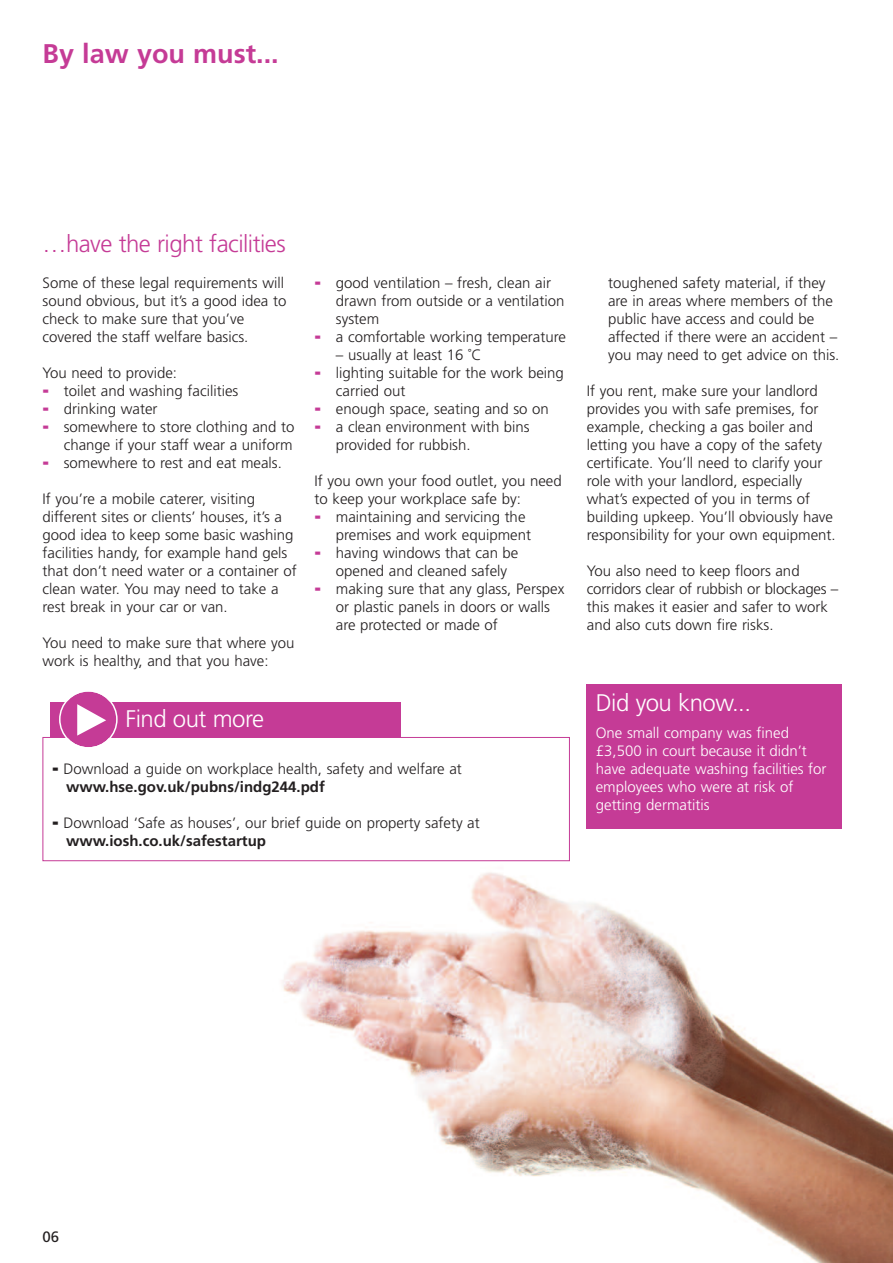
<style>
.page{position:relative;width:893px;height:1263px;background:#fff}
.page>*{position:absolute;margin:0;border:0;box-sizing:border-box;transform-origin:0 0}
.t1{font:700 27px "Frutiger";color:#c53b96}
.t2{font:300 24px "Frutiger";letter-spacing:-.02em;color:#fff}
.t3{font:300 24px "Frutiger";letter-spacing:-.02em;color:#c53b96}
.t4{font:300 15px/18px "Frutiger";color:#231f20}
.t5{font:300 15px/18px "Frutiger";color:#fff}
.t6{font:15px "Frutiger";color:#231f20}
.s1{font-weight:900;font-size:18px;color:#c53b96}
.s2{font-weight:900;font-size:18px}
.s3{font-weight:700}
</style>
<div class="page">
<img style="left:158px;top:819px;width:735px;height:444px">
<div style="left:587px;top:684px;width:255px;height:144px;background:#c53b96"></div>
<div style="left:50px;top:702px;width:350px;height:63px;background:#c53b96"></div>
<div style="left:43px;top:738px;width:526px;height:122px;background:#fff"></div>
<div style="left:43px;top:737px;width:527px;height:124px;border:1px solid #c53b96"></div>
<svg style="left:59px;top:691px;width:59px;height:56px"></svg>
<h1 class="t1" style="left:43px;top:43px;width:238px">By law you must...</h1>
<h2 class="t3" style="left:43px;top:234px;width:245px">…have the right facilities</h2>
<p class="t4" style="left:43px;top:275px;width:245px">Some of these legal requirements will sound obvious, but it’s a good idea to check to make sure that you’ve covered the staff welfare basics.</p>
<p class="t4" style="left:43px;top:365px;width:136px">You need to provide:</p>
<p class="t4" style="left:43px;top:383px;width:197px"><span class="s1">-</span> toilet and washing facilities</p>
<p class="t4" style="left:43px;top:401px;width:117px"><span class="s1">-</span> drinking water</p>
<p class="t4" style="left:43px;top:419px;width:253px;text-align:right"><span class="s1">-</span> somewhere to store clothing and to change if your staff wear a uniform</p>
<p class="t4" style="left:43px;top:455px;width:241px"><span class="s1">-</span> somewhere to rest and eat meals.</p>
<p class="t4" style="left:43px;top:491px;width:256px">If you’re a mobile caterer, visiting different sites or clients’ houses, it’s a good idea to keep some basic washing facilities handy, for example hand gels that don’t need water or a container of clean water. You may need to take a rest break in your car or van.</p>
<p class="t4" style="left:43px;top:635px;width:253px">You need to make sure that where you work is healthy, and that you have:</p>
<h2 class="t2" style="left:126px;top:709px;width:140px">Find out more</h2>
<p class="t4" style="left:336px;top:275px;width:230px;text-indent:-21px"><span class="s1">-</span> good ventilation – fresh, clean air drawn from outside or a ventilation system</p>
<p class="t4" style="left:315px;top:329px;width:253px"><span class="s1">-</span> a comfortable working temperature</p>
<p class="t4" style="left:336px;top:347px;width:147px">– usually at least 16 ˚C</p>
<p class="t4" style="left:336px;top:365px;width:229px;text-indent:-21px"><span class="s1">-</span> lighting suitable for the work being carried out</p>
<p class="t4" style="left:315px;top:401px;width:236px"><span class="s1">-</span> enough space, seating and so on</p>
<p class="t4" style="left:336px;top:419px;width:195px;text-indent:-21px"><span class="s1">-</span> a clean environment with bins provided for rubbish.</p>
<p class="t4" style="left:315px;top:473px;width:249px">If you own your food outlet, you need to keep your workplace safe by:</p>
<p class="t4" style="left:336px;top:509px;width:197px;text-indent:-21px"><span class="s1">-</span> maintaining and servicing the premises and work equipment</p>
<p class="t4" style="left:336px;top:545px;width:184px;text-indent:-21px"><span class="s1">-</span> having windows that can be opened and cleaned safely</p>
<p class="t4" style="left:336px;top:581px;width:230px;text-indent:-21px"><span class="s1">-</span> making sure that any glass, Perspex or plastic panels in doors or walls are protected or made of</p>
<p class="t4" style="left:66px;top:761px;width:397px;text-indent:-14px"><span class="s2">-</span> Download a guide on workplace health, safety and welfare at <span class="s3">www.hse.gov.uk/pubns/indg244.pdf</span></p>
<p class="t4" style="left:66px;top:815px;width:415px;text-indent:-14px"><span class="s2">-</span> Download ‘Safe as houses’, our brief guide on property safety at <span class="s3">www.iosh.co.uk/safestartup</span></p>
<p class="t4" style="left:608px;top:275px;width:233px">toughened safety material, if they are in areas where members of the public have access and could be affected if there were an accident – you may need to get advice on this.</p>
<p class="t4" style="left:587px;top:383px;width:250px">If you rent, make sure your landlord provides you with safe premises, for example, checking a gas boiler and letting you have a copy of the safety certificate. You’ll need to clarify your role with your landlord, especially what’s expected of you in terms of building upkeep. You’ll obviously have responsibility for your own equipment.</p>
<p class="t4" style="left:587px;top:563px;width:253px">You also need to keep floors and corridors clear of rubbish or blockages – this makes it easier and safer to work and also cuts down fire risks.</p>
<h2 class="t2" style="left:596px;top:693px;width:157px">Did you know...</h2>
<p class="t5" style="left:596px;top:725px;width:232px">One small company was fined £3,500 in court because it didn’t have adequate washing facilities for employees who were at risk of getting dermatitis</p>
<p class="t6" style="left:43px;top:1231px;width:18px">06</p>
</div>
